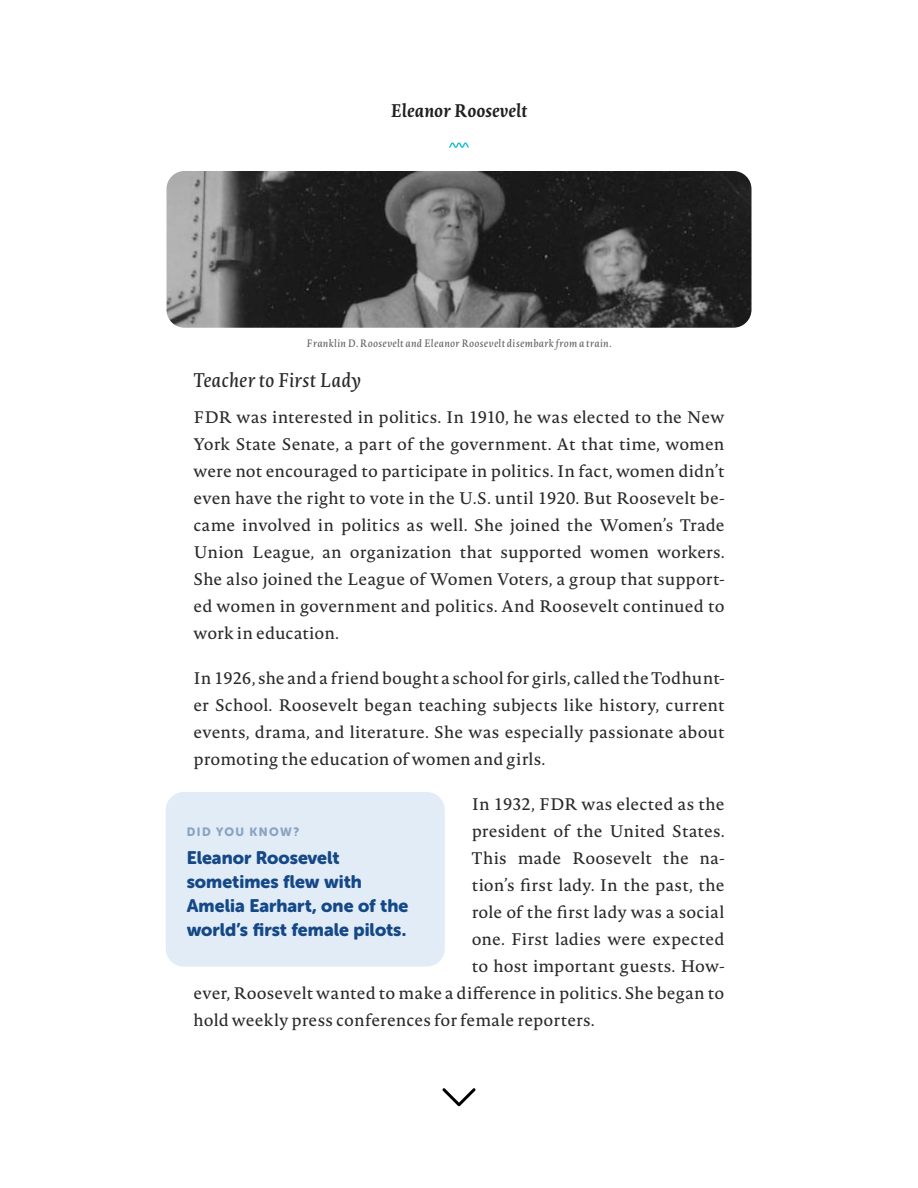
<style>
.page{position:relative;width:918px;height:1188px;background:#fff}
.page>*{position:absolute;margin:0;border:0;box-sizing:border-box;transform-origin:0 0}
.Section_Title{font:italic 19.5px "Novel Pro";color:#2a2a2a}
.Callout{font:18px/24px "Museo Sans Rounded 900";color:#154887}
.t1{font:italic 700 18px "Novel Pro";color:#231f20}
.Main_Body{font:16.5px/27px "Novel Pro";letter-spacing:.01em;color:#2a2a2a;text-align:justify}
.Callout-2{font:12px "Museo Sans Rounded 900";letter-spacing:.12em;color:#8aa3c3}
.t2{font:italic 10.5px "Novel Pro";letter-spacing:.025em;color:#656565}
</style>
<div class="page">
<svg style="left:449px;top:142px;width:20px;height:6px"></svg>
<svg style="left:442px;top:1088px;width:34px;height:18px"></svg>
<img style="left:166px;top:171px;width:586px;height:157px">
<div style="left:166px;top:792px;width:279px;height:175px;background:#e1ecf7;border-radius:18px"></div>
<p class="t1" style="left:391px;top:97px;width:138px">Eleanor Roosevelt</p>
<p class="t2" style="left:307px;top:336px;width:306px">Franklin D. Roosevelt and Eleanor Roosevelt disembark from a train.</p>
<h4 class="Section_Title" style="left:194px;top:366px;width:169px">Teacher to First Lady</h4>
<p class="Main_Body" style="left:194px;top:403px;width:533px">FDR was interested in politics. In 1910, he was elected to the New York State Senate, a part of the government. At that time, women were not encouraged to participate in politics. In fact, women didn’t even have the right to vote in the U.S. until 1920. But Roosevelt be&shy;came involved in politics as well. She joined the Women’s Trade Union League, an organization that supported women workers.<br>She also joined the League of Women Voters, a group that support&shy;ed women in government and politics. And Roosevelt continued to work in education.</p>
<p class="Main_Body" style="left:194px;top:664px;width:533px">In 1926, she and a friend bought a school for girls, called the Todhunt&shy;er School. Roosevelt began teaching subjects like history, current events, drama, and literature. She was especially passionate about promoting the education of women and girls.</p>
<p class="Main_Body" style="left:472px;top:790px;width:254px">In 1932, FDR was elected as the</p>
<p class="Main_Body" style="left:472px;top:817px;width:254px">president of the United States.</p>
<p class="Main_Body" style="left:472px;top:844px;width:254px">This made Roosevelt the na-</p>
<p class="Main_Body" style="left:472px;top:871px;width:254px">tion’s first lady. In the past, the</p>
<p class="Main_Body" style="left:472px;top:898px;width:254px">role of the first lady was a social</p>
<p class="Main_Body" style="left:472px;top:925px;width:254px">one. First ladies were expected</p>
<p class="Main_Body" style="left:472px;top:952px;width:254px">to host important guests. How-</p>
<p class="Main_Body" style="left:194px;top:979px;width:532px">ever, Roosevelt wanted to make a difference in politics. She began to</p>
<p class="Main_Body" style="left:194px;top:1006px;width:403px">hold weekly press conferences for female reporters.</p>
<p class="Callout-2" style="left:187px;top:825px;width:114px">DID YOU KNOW?</p>
<p class="Callout" style="left:187px;top:846px;width:223px">Eleanor Roosevelt sometimes flew with<br>Amelia Earhart, one of the world’s first female pilots.</p>
</div>
